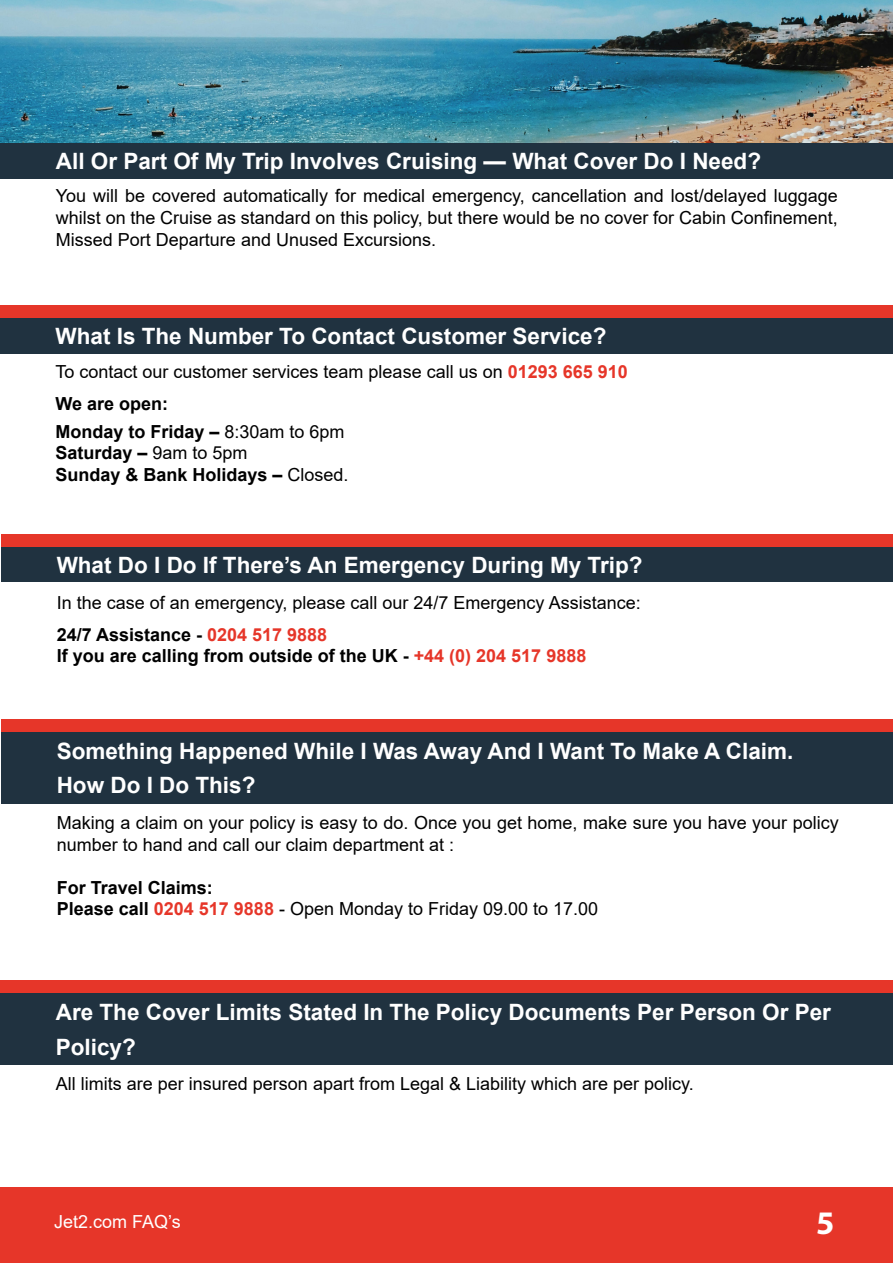
<style>
.page{position:relative;width:893px;height:1263px;background:#fff}
.page>*{position:absolute;margin:0;border:0;box-sizing:border-box;transform-origin:0 0}
.t1{font:700 33px "Myriad Pro";color:#fff}
.FAQQuestion{font:700 22.5px/34.5px "Arial";color:#fff}
.FAQAnswer{font:18px/21.6px "Arial";color:#000;text-align:justify}
.FAQAnswer-2{font:700 18px "Arial";color:#000}
.t2{font:18px "Arial";color:#fff}
.s1{font-weight:700;color:#e63629}
.s2{font-weight:400}
.s3{color:#e63629}
.s4{font-weight:700}
</style>
<div class="page">
<img style="left:0;top:0;width:893px;height:143px">
<div style="left:0;top:1188px;width:893px;height:75px;background:#e63629"></div>
<div style="left:0;top:318px;width:893px;height:36px;background:#203240"></div>
<div style="left:1px;top:546px;width:892px;height:36px;background:#203240"></div>
<div style="left:1px;top:534px;width:892px;height:13px;background:#e63629"></div>
<div style="left:0;top:305px;width:893px;height:13px;background:#e63629"></div>
<div style="left:0;top:143px;width:893px;height:35px;background:#203240"></div>
<div style="left:1px;top:732px;width:892px;height:72px;background:#203240"></div>
<div style="left:1px;top:719px;width:892px;height:13px;background:#e63629"></div>
<div style="left:0;top:980px;width:893px;height:13px;background:#e63629"></div>
<div style="left:0;top:993px;width:893px;height:72px;background:#203240"></div>
<p class="FAQQuestion" style="left:56px;top:144px;width:707px">All Or Part Of My Trip Involves Cruising — What Cover Do I Need?</p>
<p class="FAQAnswer" style="left:56px;top:185px;width:783px">You will be covered automatically for medical emergency, cancellation and lost/delayed luggage whilst on the Cruise as standard on this policy, but there would be no cover for Cabin Confinement, Missed Port Departure and Unused Excursions.</p>
<p class="FAQQuestion" style="left:56px;top:319px;width:552px">What Is The Number To Contact Customer Service?</p>
<p class="FAQAnswer" style="left:56px;top:361px;width:574px">To contact our customer services team please call us on <span class="s1">01293 665 910</span></p>
<p class="FAQAnswer-2" style="left:56px;top:391px;width:114px">We are open:</p>
<p class="FAQAnswer-2" style="left:56px;top:418px;width:291px">Monday to Friday – <span class="s2">8:30am to 6pm</span></p>
<p class="FAQAnswer-2" style="left:56px;top:440px;width:194px">Saturday – <span class="s2">9am to 5pm</span></p>
<p class="FAQAnswer-2" style="left:56px;top:462px;width:295px">Sunday &amp; Bank Holidays – <span class="s2">Closed.</span></p>
<p class="FAQQuestion" style="left:57px;top:548px;width:587px">What Do I Do If There’s An Emergency During My Trip?</p>
<p class="FAQAnswer" style="left:57px;top:591px;width:585px">In the case of an emergency, please call our 24/7 Emergency Assistance:</p>
<p class="FAQAnswer-2" style="left:57px;top:622px;width:272px">24/7 Assistance - <span class="s3">0204 517 9888</span></p>
<p class="FAQAnswer-2" style="left:57px;top:643px;width:531px">If you are calling from outside of the UK - <span class="s3">+44 (0) 204 517 9888</span></p>
<p class="FAQQuestion" style="left:57px;top:734px;width:738px">Something Happened While I Was Away And I Want To Make A Claim.<br>How Do I Do This?</p>
<p class="FAQAnswer" style="left:57px;top:812px;width:783px">Making a claim on your policy is easy to do. Once you get home, make sure you have your policy number to hand and call our claim department at :</p>
<p class="FAQAnswer-2" style="left:57px;top:875px;width:158px">For Travel Claims:</p>
<p class="FAQAnswer" style="left:57px;top:898px;width:543px"><span class="s4">Please call</span> <span class="s1">0204 517 9888</span> - Open Monday to Friday 09.00 to 17.00</p>
<p class="FAQQuestion" style="left:56px;top:995px;width:777px">Are The Cover Limits Stated In The Policy Documents Per Person Or Per<br>Policy?</p>
<p class="FAQAnswer" style="left:56px;top:1073px;width:639px">All limits are per insured person apart from Legal &amp; Liability which are per policy.</p>
<p class="t2" style="left:54px;top:1210px;width:128px">Jet2.com FAQ’s</p>
<h1 class="t1" style="left:816px;top:1201px;width:20px">5</h1>
</div>
